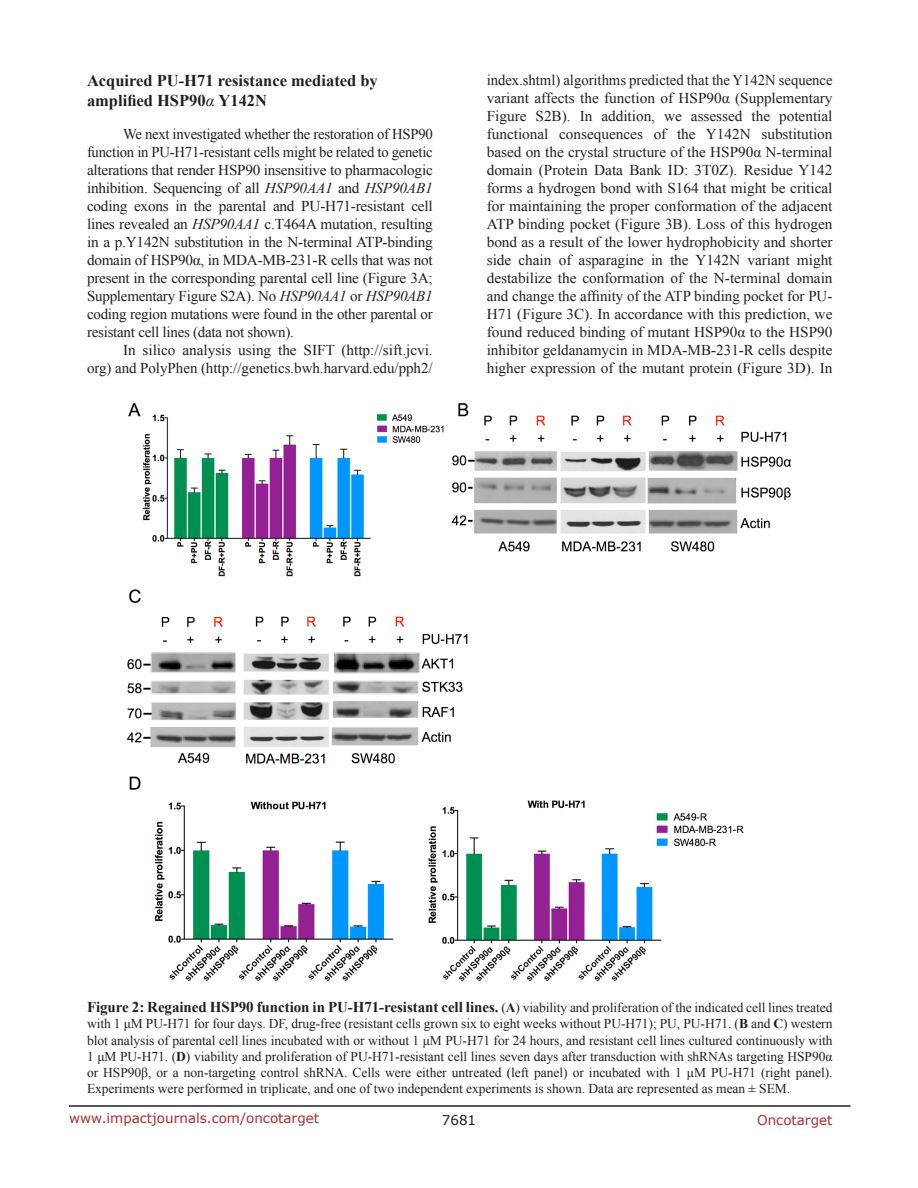
<style>
.page{position:relative;width:918px;height:1188px;background:#fff}
.page>*{position:absolute;margin:0;border:0;box-sizing:border-box;transform-origin:0 0}
.SubHeading_middle{font:700 16.5px/19.8px "Times New Roman";color:#231f20}
.BodyText{font:15px/18px "Times New Roman";color:#231f20;text-align:justify}
.FigureText{font:700 15px "Times New Roman";letter-spacing:-.005em;color:#231f20}
.FigureText-2{font:13.5px/16.2px "Times New Roman";letter-spacing:-.005em;color:#231f20;text-align:justify}
.t1{font:13.5px "Verdana";color:#ac2b31}
.t2{font:13.5px "Verdana";color:#231f20}
.s1{font-weight:400;font-style:italic}
.s2{font-style:italic}
.s3{font-weight:400;font-size:13.5px}
.s4{font-size:13.5px}
.s5{font-weight:700}
</style>
<div class="page">
<hr style="left:69px;top:1105px;width:781px;height:2px;background:#231f20">
<img style="left:127px;top:404px;width:664px;height:577px">
<p class="SubHeading_middle" style="left:87px;top:70px;width:292px">Acquired PU-H71 resistance mediated by amplified HSP90<span class="s1">α</span> Y142N</p>
<p class="BodyText" style="left:87px;top:125px;width:347px;text-indent:36px">We next investigated whether the restoration of HSP90 function in PU-H71-resistant cells might be related to genetic alterations that render HSP90 insensitive to pharmacologic inhibition. Sequencing of all <span class="s2">HSP90AA1</span> and <span class="s2">HSP90AB1 </span>coding exons in the parental and PU-H71-resistant cell lines revealed an <span class="s2">HSP90AA1</span> c.T464A mutation, resulting in a p.Y142N substitution in the N-terminal ATP-binding domain of HSP90α, in MDA-MB-231-R cells that was not present in the corresponding parental cell line (Figure 3A; Supplementary Figure S2A). No <span class="s2">HSP90AA1</span> or <span class="s2">HSP90AB1 </span>coding region mutations were found in the other parental or resistant cell lines (data not shown).</p>
<p class="BodyText" style="left:87px;top:341px;width:347px;text-align:right">In silico analysis using the SIFT (http://sift.jcvi.<br>org) and PolyPhen (http://genetics.bwh.harvard.edu/pph2/</p>
<p class="BodyText" style="left:487px;top:71px;width:347px">index.shtml) algorithms predicted that the Y142N sequence variant affects the function of HSP90α (Supplementary Figure S2B). In addition, we assessed the potential functional consequences of the Y142N substitution based on the crystal structure of the HSP90α N-terminal domain (Protein Data Bank ID: 3T0Z). Residue Y142 forms a hydrogen bond with S164 that might be critical for maintaining the proper conformation of the adjacent ATP binding pocket (Figure 3B). Loss of this hydrogen bond as a result of the lower hydrophobicity and shorter side chain of asparagine in the Y142N variant might destabilize the conformation of the N-terminal domain and change the affinity of the ATP binding pocket for PU-H71 (Figure 3C). In accordance with this prediction, we found reduced binding of mutant HSP90α to the HSP90 inhibitor geldanamycin in MDA-MB-231-R cells despite higher expression of the mutant protein (Figure 3D). In</p>
<p class="FigureText" style="left:87px;top:997px;width:747px">Figure 2: Regained HSP90 function in PU-H71-resistant cell lines. <span class="s3">(</span><span class="s4">A</span><span class="s3">) viability and proliferation of the indicated cell lines treated</span></p>
<p class="FigureText-2" style="left:87px;top:1016px;width:747px">with 1 μM PU-H71 for four days. DF, drug-free (resistant cells grown six to eight weeks without PU-H71); PU, PU-H71. (<span class="s5">B</span> and <span class="s5">C</span>) western blot analysis of parental cell lines incubated with or without 1 μM PU-H71 for 24 hours, and resistant cell lines cultured continuously with 1 μM PU-H71. (<span class="s5">D</span>) viability and proliferation of PU-H71-resistant cell lines seven days after transduction with shRNAs targeting HSP90α or HSP90β, or a non-targeting control shRNA. Cells were either untreated (left panel) or incubated with 1 μM PU-H71 (right panel).<br>Experiments were performed in triplicate, and one of two independent experiments is shown. Data are represented as mean ± SEM.</p>
<p class="t1" style="left:69px;top:1109px;width:252px">www.impactjournals.com/oncotarget</p>
<p class="t2" style="left:442px;top:1111px;width:36px">7681</p>
<p class="t1" style="left:757px;top:1111px;width:77px">Oncotarget</p>
</div>
